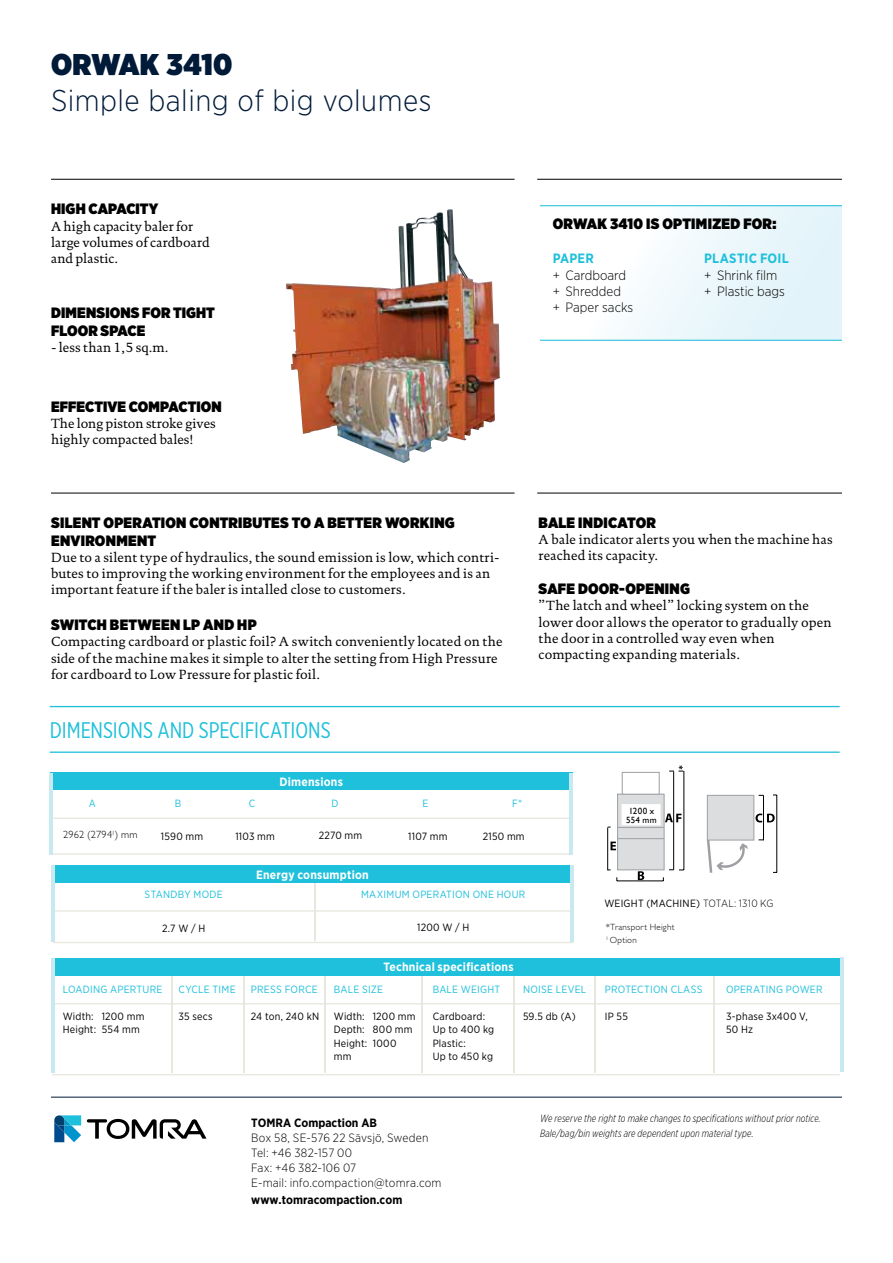
<style>
.page{position:relative;width:893px;height:1263px;background:#fff}
.page>*{position:absolute;margin:0;border:0;box-sizing:border-box;transform-origin:0 0}
.t1{font:300 30px "Gotham Narrow";letter-spacing:.015em;color:#001a38}
.t2{font:900 30px "Gotham Narrow";letter-spacing:.015em;color:#001a38}
.t3{font:22.65px "Gotham X Narrow";letter-spacing:-.005em;color:#1fc0db}
.t4{font:900 15px/18px "Gotham Narrow";letter-spacing:.01em;color:#000}
.t5{font:13.5px/16.2px "DTL Documenta TOT";letter-spacing:.015em;color:#000}
.t6{font:300 13.5px/16.2px "Gotham Narrow";color:#000}
.t7{font:700 13.5px "Gotham Narrow";letter-spacing:.02em;color:#1fc0db}
.t8{font:300 12px/15px "Gotham Narrow";letter-spacing:.015em;color:#000}
.t9{font:700 12px "Gotham Narrow";letter-spacing:.02em;color:#fff}
.t10{font:700 12px "Gotham Narrow";color:#000}
.t11{font:10.5px/13.5px "Gotham Narrow";letter-spacing:.02em;color:#000}
.t12{font:10.5px "Gotham Narrow";letter-spacing:.025em;color:#1fc0db}
.t13{font:italic 300 10.5px/15px "Gotham X Narrow";letter-spacing:.01em;color:#000}
.t14{font:300 10.5px "Gill Sans Std";letter-spacing:.01em;color:#000}
.t15{font:300 9px/13.5px "Gill Sans Std";letter-spacing:.03em;color:#000}
.t16{font:9px/9px "Gill Sans";letter-spacing:.03em;color:#000}
.s1{font-weight:300}
</style>
<div class="page">
<svg style="left:54px;top:1115px;width:152px;height:27px"></svg>
<hr style="left:51px;top:1097px;width:791px;height:1px;background:#001a38">
<hr style="left:51px;top:179px;width:463px;height:1px;background:#000">
<hr style="left:51px;top:493px;width:463px;height:1px;background:#000">
<hr style="left:537px;top:179px;width:305px;height:1px;background:#000">
<hr style="left:537px;top:493px;width:305px;height:1px;background:#000">
<div style="left:540px;top:205px;width:302px;height:135px;background:linear-gradient(to right,#fff,#dff2f9)"></div>
<hr style="left:540px;top:340px;width:302px;height:1px;background:#1fc0db">
<hr style="left:540px;top:205px;width:302px;height:1px;background:#1fc0db">
<div style="left:707px;top:795px;width:47px;height:45px;background:#dcddde;border:1px solid #9d9fa2"></div>
<hr style="left:763px;top:795px;width:1px;height:45px;background:#000">
<svg style="left:755px;top:813px;width:20px;height:9px"></svg>
<hr style="left:776px;top:795px;width:1px;height:77px;background:#000">
<svg style="left:706px;top:837px;width:42px;height:36px"></svg>
<hr style="left:607px;top:827px;width:1px;height:43px;background:#000">
<div style="left:617px;top:794px;width:48px;height:76px;background:#dcddde;border:1px solid #9d9fa2"></div>
<div style="left:622px;top:772px;width:38px;height:23px;background:#fff;border:1px solid #9d9fa2"></div>
<div style="left:622px;top:804px;width:39px;height:21px;background:#fff"></div>
<hr style="left:617px;top:880px;width:46px;height:1px;background:#000">
<svg style="left:638px;top:871px;width:6px;height:9px"></svg>
<hr style="left:683px;top:771px;width:1px;height:99px;background:#000">
<hr style="left:618px;top:827px;width:46px;height:1px;background:#9d9fa2">
<hr style="left:618px;top:838px;width:46px;height:1px;background:#9d9fa2">
<svg style="left:610px;top:842px;width:6px;height:8px"></svg>
<svg style="left:665px;top:813px;width:16px;height:9px"></svg>
<hr style="left:673px;top:771px;width:1px;height:99px;background:#000">
<svg style="left:669px;top:765px;width:14px;height:7px"></svg>
<hr style="left:50px;top:751px;width:790px;height:2px;background:#1fc0db">
<hr style="left:50px;top:706px;width:790px;height:1px;background:#1fc0db">
<hr style="left:315px;top:881px;width:1px;height:59px;background:#e7e7de">
<hr style="left:54px;top:1003px;width:788px;height:1px;background:#e7e7de">
<hr style="left:52px;top:1074px;width:788px;height:1px;background:#e7e7de">
<hr style="left:171px;top:975px;width:1px;height:98px;background:#e7e7de">
<hr style="left:243px;top:975px;width:2px;height:98px;background:#e7e7de">
<hr style="left:324px;top:975px;width:1px;height:98px;background:#e7e7de">
<hr style="left:421px;top:975px;width:1px;height:98px;background:#e7e7de">
<hr style="left:513px;top:975px;width:2px;height:98px;background:#e7e7de">
<hr style="left:594px;top:975px;width:1px;height:98px;background:#e7e7de">
<hr style="left:713px;top:975px;width:2px;height:98px;background:#e7e7de">
<hr style="left:52px;top:817px;width:517px;height:2px;background:#e7e7de">
<hr style="left:52px;top:853px;width:520px;height:2px;background:#e7e7de">
<div style="left:50px;top:773px;width:522px;height:17px;background:#1fc0db"></div>
<hr style="left:50px;top:773px;width:3px;height:82px;background:#c8e9ef">
<hr style="left:569px;top:773px;width:3px;height:82px;background:#c8e9ef">
<hr style="left:53px;top:910px;width:518px;height:1px;background:#e7e7de">
<hr style="left:53px;top:942px;width:521px;height:1px;background:#e7e7de">
<div style="left:51px;top:865px;width:523px;height:18px;background:#1fc0db"></div>
<hr style="left:51px;top:865px;width:3px;height:77px;background:#c8e9ef">
<hr style="left:571px;top:865px;width:3px;height:77px;background:#c8e9ef">
<img style="left:286px;top:209px;width:214px;height:254px">
<div style="left:52px;top:958px;width:791px;height:18px;background:#1fc0db"></div>
<hr style="left:51px;top:958px;width:3px;height:115px;background:#c8e9ef">
<hr style="left:840px;top:957px;width:3px;height:115px;background:#c8e9ef">
<h1 class="t2" style="left:51px;top:46px;width:183px">ORWAK 3410</h1>
<h1 class="t1" style="left:51px;top:82px;width:382px">Simple baling of big volumes</h1>
<p class="t4" style="left:51px;top:200px;width:109px">HIGH CAPACITY</p>
<p class="t5" style="left:51px;top:218px;width:160px">A high capacity baler for large volumes of cardboard and plastic.</p>
<p class="t4" style="left:51px;top:304px;width:165px">DIMENSIONS FOR TIGHT<br>FLOOR</p>
<p class="t4" style="left:100px;top:322px;width:46px">SPACE</p>
<p class="t5" style="left:51px;top:340px;width:119px">- less than 1,5 sq.m.</p>
<p class="t4" style="left:51px;top:397px;width:172px">EFFECTIVE COMPACTION</p>
<p class="t5" style="left:51px;top:415px;width:166px">The long piston stroke gives highly compacted bales!</p>
<p class="t4" style="left:553px;top:214px;width:23px">ORWAK</p>
<p class="t4" style="left:610px;top:214px;width:168px">3410 IS OPTIMIZED FOR:</p>
<p class="t7" style="left:553px;top:250px;width:39px">Paper</p>
<p class="t6" style="left:553px;top:267px;width:82px">+ Cardboard + Shredded<br>+ Paper sacks</p>
<p class="t7" style="left:704px;top:250px;width:86px">Plastic foil</p>
<p class="t6" style="left:704px;top:267px;width:82px">+ Shrink film + Plastic bags</p>
<p class="t4" style="left:51px;top:513px;width:347px">SILENT OPERATION CONTRIBUTES TO A BETTER WORK</p>
<p class="t4" style="left:430px;top:513px;width:27px">ING</p>
<p class="t4" style="left:51px;top:531px;width:107px">ENVIRONMENT</p>
<p class="t5" style="left:51px;top:549px;width:450px">Due to a silent type of hydraulics, the sound emission is low, which contri&shy;butes to improving the working environment for the employees and is an important feature if the baler is intalled close to customers.</p>
<p class="t4" style="left:51px;top:616px;width:197px">SWITCH BETWEEN LP AND HP</p>
<p class="t5" style="left:51px;top:634px;width:453px">Compacting cardboard or plastic foil? A switch conveniently located on the side of the machine makes it simple to alter the setting from High Pressure for cardboard to Low Pressure for plastic foil.</p>
<p class="t4" style="left:539px;top:513px;width:109px">BALE INDICATOR</p>
<p class="t5" style="left:539px;top:531px;width:296px">A bale indicator alerts you when the machine has reached its capacity.</p>
<p class="t4" style="left:539px;top:580px;width:51px">SAFE DOOR</p>
<p class="t4" style="left:619px;top:580px;width:72px">-OPENING</p>
<p class="t5" style="left:539px;top:598px;width:294px">”The latch and wheel” locking system on the lower door allows the operator to gradually open the door in a controlled way even when compacting expanding materials.</p>
<h2 class="t3" style="left:50px;top:717px;width:282px">DIMENSIONS AND SPECIFICATIONS</h2>
<p class="t12" style="left:89px;top:796px;width:8px">A</p>
<p class="t12" style="left:175px;top:796px;width:8px">B</p>
<p class="t14" style="left:63px;top:829px;width:76px">2962 (2794<sup>1</sup>) mm</p>
<p class="t11" style="left:161px;top:829px;width:44px">1590 MM</p>
<p class="t12" style="left:249px;top:796px;width:7px">C</p>
<p class="t9" style="left:279px;top:774px;width:65px">Dimensions</p>
<p class="t12" style="left:331px;top:796px;width:7px">D</p>
<p class="t11" style="left:235px;top:829px;width:41px">1103 MM</p>
<p class="t11" style="left:319px;top:829px;width:45px">2270 MM</p>
<p class="t9" style="left:256px;top:867px;width:114px">Energy consumption</p>
<p class="t12" style="left:422px;top:796px;width:6px">E</p>
<p class="t11" style="left:408px;top:829px;width:41px">1107 MM</p>
<p class="t12" style="left:512px;top:796px;width:12px">F*</p>
<p class="t11" style="left:483px;top:829px;width:43px">2150 MM</p>
<p class="t12" style="left:145px;top:888px;width:8px">STAND</p>
<p class="t12" style="left:178px;top:888px;width:39px">BY MODE</p>
<p class="t12" style="left:361px;top:888px;width:34px">MAXIMUM</p>
<p class="t12" style="left:412px;top:888px;width:15px">OPERAT</p>
<p class="t12" style="left:452px;top:888px;width:67px">ION ONE HOUR</p>
<p class="t11" style="left:162px;top:922px;width:43px">2.7 W / H</p>
<p class="t11" style="left:417px;top:920px;width:52px">1200 W / H</p>
<p class="t9" style="left:383px;top:960px;width:132px">Technical specifications</p>
<p class="t16" style="left:626px;top:806px;width:32px">1200 x<br>554 mm</p>
<p class="t11" style="left:604px;top:896px;width:171px">WEIGHT (MACHI NE) <span class="s1">Total: 1310 kg</span></p>
<p class="t15" style="left:606px;top:920px;width:70px">*Transport Height<br><sup>1</sup> Option</p>
<p class="t12" style="left:63px;top:982px;width:101px">LOADI NG APERTURE</p>
<p class="t11" style="left:63px;top:1009px;width:83px">WIDTH: 1200 MM<br>HEIGHT: 554 MM</p>
<p class="t12" style="left:179px;top:982px;width:59px">CYCLE TI ME</p>
<p class="t11" style="left:179px;top:1009px;width:36px">35 SECS</p>
<p class="t12" style="left:251px;top:982px;width:68px">PRESS FORCE</p>
<p class="t11" style="left:251px;top:1009px;width:68px">24 TON, 240 KN</p>
<p class="t12" style="left:334px;top:982px;width:51px">BALE SIZE</p>
<p class="t11" style="left:334px;top:1009px;width:83px">WIDTH: 1200 MM<br>DEPTH: 800 MM<br>HEIGHT: 1000<br>MM</p>
<p class="t12" style="left:433px;top:982px;width:69px">BALE WEIGHT</p>
<p class="t11" style="left:433px;top:1009px;width:63px">CARDBOARD:<br>UP TO 400 KG<br>PLASTIC:<br>U P TO 450 KG</p>
<p class="t10" style="left:251px;top:1116px;width:127px">TOMRA Compaction AB</p>
<p class="t8" style="left:251px;top:1130px;width:192px">Box 58, SE-576 22 Sävsjö, Sweden<br>Tel: +46 382-157 00<br>Fax: +46 382-106 07<br>E-mail: info.compaction@tomra.com</p>
<p class="t10" style="left:251px;top:1192px;width:153px">www.tomracompaction.com</p>
<p class="t12" style="left:523px;top:982px;width:62px">NOISE LEVEL</p>
<p class="t11" style="left:523px;top:1009px;width:54px">59.5 DB (A)</p>
<p class="t12" style="left:605px;top:982px;width:99px">PROTECTIO N CLASS</p>
<p class="t11" style="left:605px;top:1009px;width:25px">IP 55</p>
<p class="t12" style="left:726px;top:982px;width:98px">OPERATI NG POWER</p>
<p class="t11" style="left:726px;top:1009px;width:83px">3-PHASE 3X400 V,<br>50 HZ</p>
<p class="t13" style="left:540px;top:1111px;width:282px">We reserve the right to make changes to specifications without prior notice.<br>Bale/bag/bin weights are dependent upon material type.</p>
</div>
